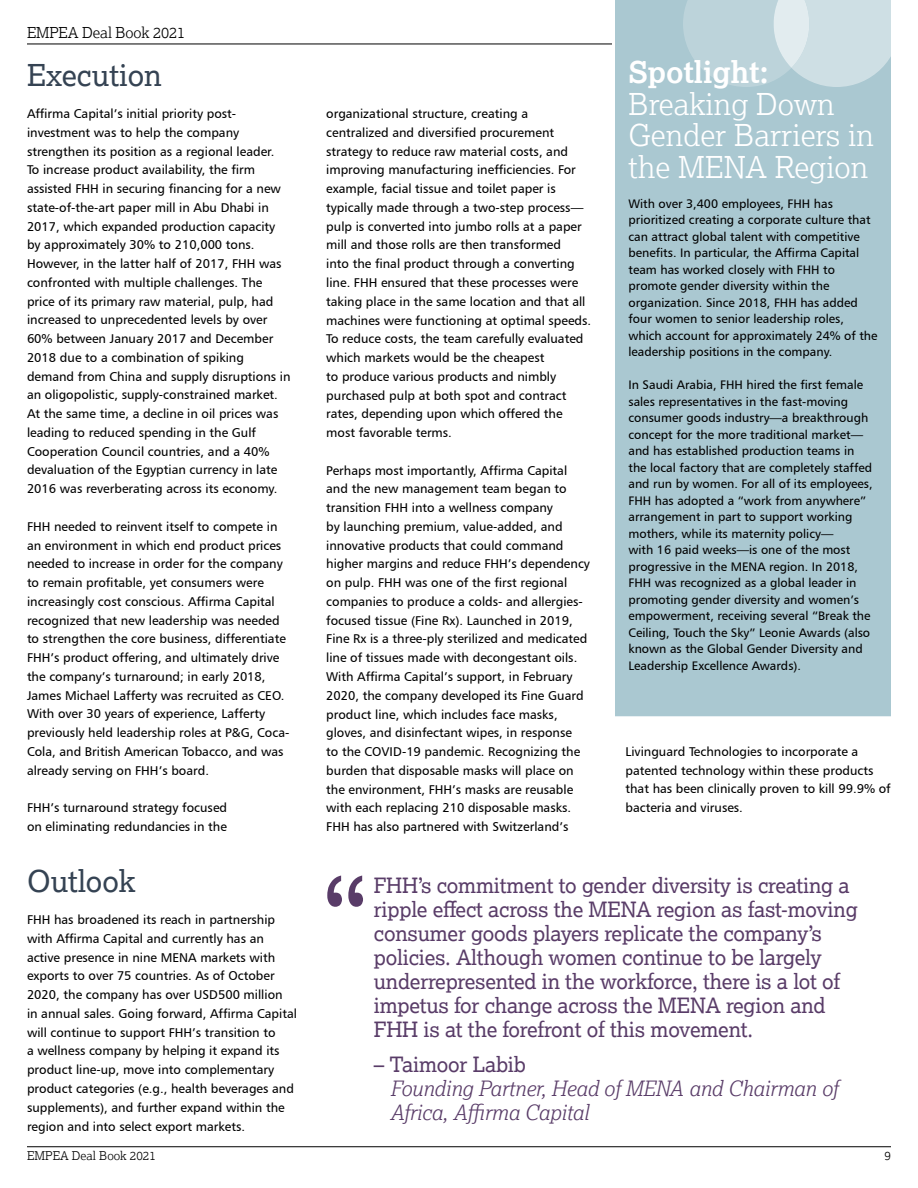
<style>
.page{position:relative;width:918px;height:1188px;background:#fff}
.page>*{position:absolute;margin:0;border:0;box-sizing:border-box;transform-origin:0 0}
.t1{font:300 30px/31.5px "Lexia";color:#fff}
.t2{font:30px "Lexia";color:#354353}
.t3{font:700 30px "Lexia";color:#fff}
.t4{font:21px/24px "Lexia";letter-spacing:-.01em;color:#593c68}
.t5{font:italic 300 21px/24px "Lexia";letter-spacing:-.01em;color:#593c68}
.t6{font:300 15px "Lexia";letter-spacing:-.01em;color:#000}
.t7{font:12.75px/18.8px "Humanist 777 BT Roman B";color:#000}
.t8{font:12.3px/16.5px "Humanist 777 BT Roman B";color:#000}
.t9{font:300 12px "Lexia";color:#000}
</style>
<div class="page">
<hr style="left:27px;top:44px;width:864px;height:1px;background:#000">
<hr style="left:27px;top:1146px;width:864px;height:1px;background:#000">
<svg style="left:327px;top:876px;width:36px;height:31px"></svg>
<div style="left:610px;top:0;width:281px;height:717px;background:#aac8d1"></div>
<svg style="left:683px;top:0;width:208px;height:87px;background:#c4d8de"></svg>
<p class="t6" style="left:27px;top:23px;width:160px">EMPEA Deal Book 2021</p>
<h1 class="t2" style="left:27px;top:56px;width:137px">Execution</h1>
<p class="t7" style="left:27px;top:104px;width:265px">Affirma Capital’s initial priority post&shy;investment was to help the company strengthen its position as a regional leader.<br>To increase product availability, the firm assisted FHH in securing financing for a new state-of-the-art paper mill in Abu Dhabi in 2017, which expanded production capacity by approximately 30% to 210,000 tons.<br>However, in the latter half of 2017, FHH was confronted with multiple challenges. The price of its primary raw material, pulp, had increased to unprecedented levels by over 60% between January 2017 and December 2018 due to a combination of spiking demand from China and supply disruptions in an oligopolistic, supply-constrained market.<br>At the same time, a decline in oil prices was leading to reduced spending in the Gulf Cooperation Council countries, and a 40% devaluation of the Egyptian currency in late 2016 was reverberating across its economy.</p>
<p class="t7" style="left:27px;top:517px;width:264px">FHH needed to reinvent itself to compete in an environment in which end product prices needed to increase in order for the company to remain profitable, yet consumers were increasingly cost conscious. Affirma Capital recognized that new leadership was needed to strengthen the core business, differentiate FHH’s product offering, and ultimately drive the company’s turnaround; in early 2018, James Michael Lafferty was recruited as CEO.<br>With over 30 years of experience, Lafferty previously held leadership roles at P&amp;G, Coca-Cola, and British American Tobacco, and was already serving on FHH’s board.</p>
<p class="t7" style="left:27px;top:798px;width:202px">FHH’s turnaround strategy focused on eliminating redundancies in the</p>
<h1 class="t2" style="left:27px;top:862px;width:110px">Outlook</h1>
<p class="t7" style="left:27px;top:910px;width:271px">FHH has broadened its reach in partnership with Affirma Capital and currently has an active presence in nine MENA markets with exports to over 75 countries. As of October 2020, the company has over USD500 million<br>in annual sales. Going forward, Affirma Capital will continue to support FHH’s transition to<br>a wellness company by helping it expand its product line-up, move into complementary product categories (e.g., health beverages and supplements), and further expand within the region and into select export markets.</p>
<p class="t7" style="left:326px;top:104px;width:266px">organizational structure, creating a centralized and diversified procurement strategy to reduce raw material costs, and improving manufacturing inefficiencies. For example, facial tissue and toilet paper is typically made through a two-step process— pulp is converted into jumbo rolls at a paper mill and those rolls are then transformed<br>into the final product through a converting line. FHH ensured that these processes were taking place in the same location and that all machines were functioning at optimal speeds.<br>To reduce costs, the team carefully evaluated which markets would be the cheapest<br>to produce various products and nimbly purchased pulp at both spot and contract rates, depending upon which offered the most favorable terms.</p>
<p class="t7" style="left:326px;top:461px;width:265px">Perhaps most importantly, Affirma Capital and the new management team began to transition FHH into a wellness company<br>by launching premium, value-added, and innovative products that could command higher margins and reduce FHH’s dependency on pulp. FHH was one of the first regional companies to produce a colds- and allergies&shy;focused tissue (Fine Rx). Launched in 2019, Fine Rx is a three-ply sterilized and medicated line of tissues made with decongestant oils.<br>With Affirma Capital’s support, in February 2020, the company developed its Fine Guard product line, which includes face masks, gloves, and disinfectant wipes, in response<br>to the COVID-19 pandemic. Recognizing the burden that disposable masks will place on the environment, FHH’s masks are reusable with each replacing 210 disposable masks.<br>FHH has also partnered with Switzerland’s</p>
<h1 class="t3" style="left:628px;top:54px;width:142px">Spotlight:</h1>
<h1 class="t1" style="left:628px;top:88px;width:247px">Breaking Down<br>Gender Barriers in the MENA Region</h1>
<p class="t8" style="left:628px;top:195px;width:250px">With over 3,400 employees, FHH has prioritized creating a corporate culture that can attract global talent with competitive benefits. In particular, the Affirma Capital team has worked closely with FHH to promote gender diversity within the organization. Since 2018, FHH has added four women to senior leadership roles, which account for approximately 24% of the leadership positions in the company.</p>
<p class="t8" style="left:628px;top:376px;width:246px">In Saudi Arabia, FHH hired the first female sales representatives in the fast-moving consumer goods industry—a breakthrough concept for the more traditional market— and has established production teams in the local factory that are completely staffed and run by women. For all of its employees, FHH has adopted a “work from anywhere” arrangement in part to support working mothers, while its maternity policy—<br>with 16 paid weeks—is one of the most progressive in the MENA region. In 2018, FHH was recognized as a global leader in promoting gender diversity and women’s empowerment, receiving several “Break the Ceiling, Touch the Sky” Leonie Awards (also known as the Global Gender Diversity and Leadership Excellence Awards).</p>
<p class="t7" style="left:626px;top:742px;width:267px">Livinguard Technologies to incorporate a patented technology within these products that has been clinically proven to kill 99.9% of bacteria and viruses.</p>
<p class="t4" style="left:374px;top:873px;width:486px">FHH’s commitment to gender diversity is creating a ripple effect across the MENA region as fast-moving consumer goods players replicate the company’s policies. Although women continue to be largely underrepresented in the workforce, there is a lot of impetus for change across the MENA region and FHH is at the forefront of this movement.</p>
<h2 class="t4" style="left:374px;top:1052px;width:154px">– Taimoor Labib</h2>
<h2 class="t5" style="left:390px;top:1076px;width:450px">Founding Partner, Head of MENA and Chairman of<br>Africa, Affirma Capital</h2>
<p class="t9" style="left:27px;top:1149px;width:130px">EMPEA Deal Book 2021</p>
<p class="t9" style="left:884px;top:1149px;width:8px">9</p>
</div>
